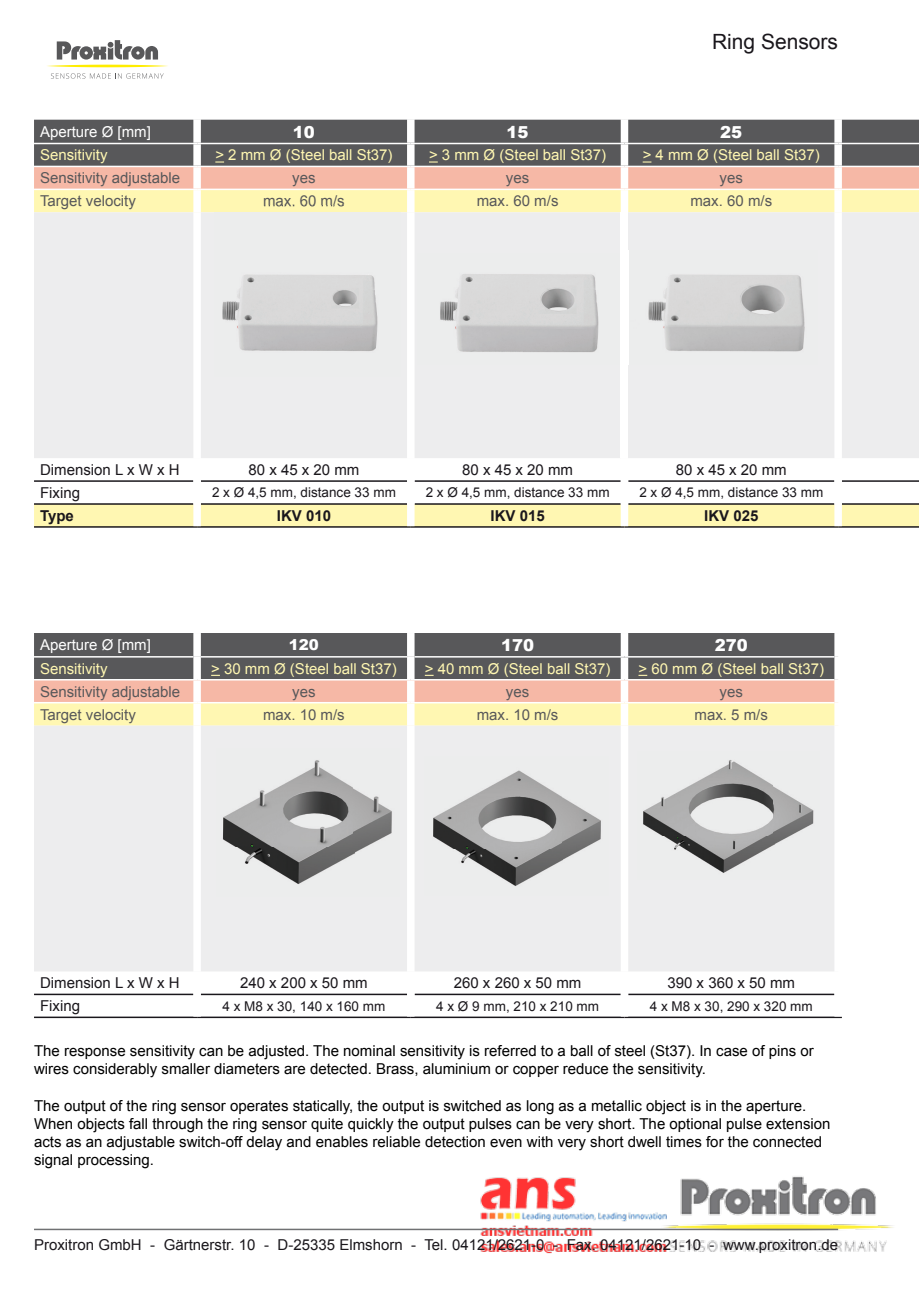
<style>
.page{position:relative;width:919px;height:1289px;background:#fff}
.page>*{position:absolute;margin:0;border:0;box-sizing:border-box;transform-origin:0 0}
.t1{font:21px "Arial";color:#1a171c}
.t2{font:900 16.5px "Arial";color:#fff}
.t3{font:15px/18px "Arial";color:#010000}
.t4{font:15px "Arial";color:#1a171c}
.t5{font:15px "Arial";color:#fff7b2}
.t6{font:15px "Arial";color:#58585a}
.t7{font:15px "Arial";color:#fff}
.t8{font:700 15px "Arial";color:#1a171c}
.t9{font:900 15px "Arial";color:#fff}
.t10{font:13.5px "Arial";color:#1a171c}
</style>
<div class="page">
<img style="left:474px;top:1176px;width:420px;height:78px">
<hr style="left:34px;top:1228px;width:804px;height:2px;background:#707173">
<div style="left:34px;top:212px;width:884px;height:246px;background:#ededee"></div>
<div style="left:34px;top:505px;width:884px;height:21px;background:#fff7b2"></div>
<div style="left:193px;top:212px;width:8px;height:246px;background:#fff"></div>
<div style="left:407px;top:212px;width:7px;height:246px;background:#fff"></div>
<div style="left:620px;top:212px;width:8px;height:246px;background:#fff"></div>
<div style="left:834px;top:212px;width:7px;height:246px;background:#fff"></div>
<hr style="left:34px;top:480px;width:159px;height:2px;background:#1a171c">
<hr style="left:201px;top:480px;width:206px;height:2px;background:#1a171c">
<hr style="left:414px;top:480px;width:206px;height:2px;background:#1a171c">
<hr style="left:628px;top:480px;width:206px;height:2px;background:#1a171c">
<hr style="left:841px;top:480px;width:77px;height:2px;background:#1a171c">
<hr style="left:34px;top:503px;width:159px;height:2px;background:#1a171c">
<hr style="left:201px;top:503px;width:206px;height:2px;background:#1a171c">
<hr style="left:414px;top:503px;width:206px;height:2px;background:#1a171c">
<hr style="left:628px;top:503px;width:206px;height:2px;background:#1a171c">
<hr style="left:841px;top:503px;width:77px;height:2px;background:#1a171c">
<hr style="left:34px;top:526px;width:163px;height:1px;background:#1a171c">
<hr style="left:197px;top:526px;width:214px;height:1px;background:#1a171c">
<hr style="left:411px;top:526px;width:213px;height:1px;background:#1a171c">
<hr style="left:624px;top:526px;width:214px;height:1px;background:#1a171c">
<hr style="left:838px;top:526px;width:80px;height:1px;background:#1a171c">
<div style="left:193px;top:504px;width:8px;height:22px;background:#fff"></div>
<div style="left:407px;top:504px;width:7px;height:22px;background:#fff"></div>
<div style="left:620px;top:504px;width:8px;height:22px;background:#fff"></div>
<div style="left:834px;top:504px;width:7px;height:22px;background:#fff"></div>
<svg style="left:34px;top:120px;width:884px;height:92px;background:#ae9e8b"></svg>
<div style="left:34px;top:725px;width:800px;height:246px;background:#ededee"></div>
<div style="left:193px;top:725px;width:8px;height:246px;background:#fff"></div>
<div style="left:407px;top:725px;width:7px;height:246px;background:#fff"></div>
<div style="left:620px;top:725px;width:8px;height:246px;background:#fff"></div>
<hr style="left:34px;top:993px;width:159px;height:2px;background:#1a171c">
<hr style="left:201px;top:993px;width:206px;height:2px;background:#1a171c">
<hr style="left:414px;top:993px;width:206px;height:2px;background:#1a171c">
<hr style="left:628px;top:993px;width:206px;height:2px;background:#1a171c">
<hr style="left:34px;top:1016px;width:163px;height:2px;background:#1a171c">
<hr style="left:197px;top:1016px;width:214px;height:2px;background:#1a171c">
<hr style="left:411px;top:1016px;width:213px;height:2px;background:#1a171c">
<hr style="left:624px;top:1016px;width:217px;height:2px;background:#1a171c">
<svg style="left:34px;top:633px;width:804px;height:92px;background:#ae9e8b"></svg>
<svg style="left:51px;top:73px;width:113px;height:6px"></svg>
<svg style="left:47px;top:40px;width:121px;height:27px"></svg>
<img style="left:628px;top:251px;width:189px;height:114px">
<img style="left:216px;top:748px;width:184px;height:148px">
<img style="left:424px;top:756px;width:184px;height:139px">
<img style="left:637px;top:751px;width:182px;height:128px">
<img style="left:214px;top:206px;width:187px;height:170px">
<img style="left:264px;top:206px;width:80px;height:1px">
<img style="left:417px;top:254px;width:212px;height:111px">
<h1 class="t1" style="left:712px;top:28px;width:128px">Ring Sensors</h1>
<p class="t7" style="left:40px;top:121px;width:112px">Aperture Ø [mm]</p>
<p class="t2" style="left:293px;top:120px;width:24px">10</p>
<p class="t2" style="left:506px;top:120px;width:24px">15</p>
<p class="t2" style="left:720px;top:120px;width:24px">25</p>
<p class="t5" style="left:40px;top:145px;width:69px">Sensitivity</p>
<p class="t5" style="left:215px;top:145px;width:179px">&gt; 2 mm Ø (Steel ball St37)</p>
<p class="t5" style="left:429px;top:145px;width:179px">&gt; 3 mm Ø (Steel ball St37)</p>
<p class="t5" style="left:642px;top:145px;width:179px">&gt; 4 mm Ø (Steel ball St37)</p>
<p class="t6" style="left:40px;top:168px;width:142px">Sensitivity adjustable</p>
<p class="t6" style="left:292px;top:168px;width:25px">yes</p>
<p class="t6" style="left:506px;top:168px;width:25px">yes</p>
<p class="t6" style="left:719px;top:168px;width:25px">yes</p>
<p class="t6" style="left:40px;top:191px;width:97px">Target velocity</p>
<p class="t6" style="left:263px;top:191px;width:83px">max. 60 m/s</p>
<p class="t6" style="left:476px;top:191px;width:83px">max. 60 m/s</p>
<p class="t6" style="left:690px;top:191px;width:83px">max. 60 m/s</p>
<p class="t4" style="left:40px;top:460px;width:141px">Dimension L x W x H</p>
<p class="t4" style="left:248px;top:460px;width:112px">80 x 45 x 20 mm</p>
<p class="t4" style="left:462px;top:460px;width:112px">80 x 45 x 20 mm</p>
<p class="t4" style="left:675px;top:460px;width:112px">80 x 45 x 20 mm</p>
<p class="t4" style="left:40px;top:483px;width:42px">Fixing</p>
<p class="t10" style="left:212px;top:484px;width:185px">2 x Ø 4,5 mm, distance 33 mm</p>
<p class="t10" style="left:425px;top:484px;width:185px">2 x Ø 4,5 mm, distance 33 mm</p>
<p class="t10" style="left:639px;top:484px;width:185px">2 x Ø 4,5 mm, distance 33 mm</p>
<p class="t8" style="left:40px;top:505px;width:35px">Type</p>
<p class="t8" style="left:277px;top:505px;width:56px">IKV 010</p>
<p class="t8" style="left:490px;top:505px;width:56px">IKV 015</p>
<p class="t8" style="left:704px;top:505px;width:56px">IKV 025</p>
<p class="t7" style="left:40px;top:635px;width:112px">Aperture Ø [mm]</p>
<p class="t9" style="left:289px;top:634px;width:32px">120</p>
<p class="t2" style="left:501px;top:633px;width:35px">170</p>
<p class="t2" style="left:714px;top:633px;width:35px">270</p>
<p class="t5" style="left:40px;top:658px;width:69px">Sensitivity</p>
<p class="t5" style="left:211px;top:658px;width:187px">&gt; 30 mm Ø (Steel ball St37)</p>
<p class="t5" style="left:425px;top:658px;width:187px">&gt; 40 mm Ø (Steel ball St37)</p>
<p class="t5" style="left:638px;top:658px;width:187px">&gt; 60 mm Ø (Steel ball St37)</p>
<p class="t6" style="left:40px;top:681px;width:142px">Sensitivity adjustable</p>
<p class="t6" style="left:292px;top:681px;width:25px">yes</p>
<p class="t6" style="left:506px;top:681px;width:25px">yes</p>
<p class="t6" style="left:719px;top:681px;width:25px">yes</p>
<p class="t6" style="left:40px;top:704px;width:97px">Target velocity</p>
<p class="t6" style="left:263px;top:704px;width:83px">max. 10 m/s</p>
<p class="t6" style="left:476px;top:704px;width:83px">max. 10 m/s</p>
<p class="t6" style="left:694px;top:704px;width:75px">max. 5 m/s</p>
<p class="t4" style="left:40px;top:973px;width:141px">Dimension L x W x H</p>
<p class="t4" style="left:240px;top:973px;width:129px">240 x 200 x 50 mm</p>
<p class="t4" style="left:453px;top:973px;width:129px">260 x 260 x 50 mm</p>
<p class="t4" style="left:667px;top:973px;width:129px">390 x 360 x 50 mm</p>
<p class="t4" style="left:40px;top:996px;width:42px">Fixing</p>
<p class="t10" style="left:222px;top:997px;width:164px">4 x M8 x 30, 140 x 160 mm</p>
<p class="t10" style="left:436px;top:997px;width:164px">4 x Ø 9 mm, 210 x 210 mm</p>
<p class="t10" style="left:649px;top:997px;width:164px">4 x M8 x 30, 290 x 320 mm</p>
<p class="t3" style="left:34px;top:1041px;width:781px">The response sensitivity can be adjusted. The nominal sensitivity is referred to a ball of steel (St37). In case of pins or wires considerably smaller diameters are detected. Brass, aluminium or copper reduce the sensitivity.</p>
<p class="t3" style="left:34px;top:1096px;width:798px">The output of the ring sensor operates statically, the output is switched as long as a metallic object is in the aperture.<br>When objects fall through the ring sensor quite quickly the output pulses can be very short. The optional pulse extension acts as an adjustable switch-off delay and enables reliable detection even with very short dwell times for the connected signal processing.</p>
<p class="t4" style="left:34px;top:1234px;width:805px">Proxitron GmbH - Gärtnerstr. 10 - D-25335 Elmshorn - Tel. 04121/2621-0 - Fax. 04121/2621-10 - www.proxitron.de</p>
</div>
